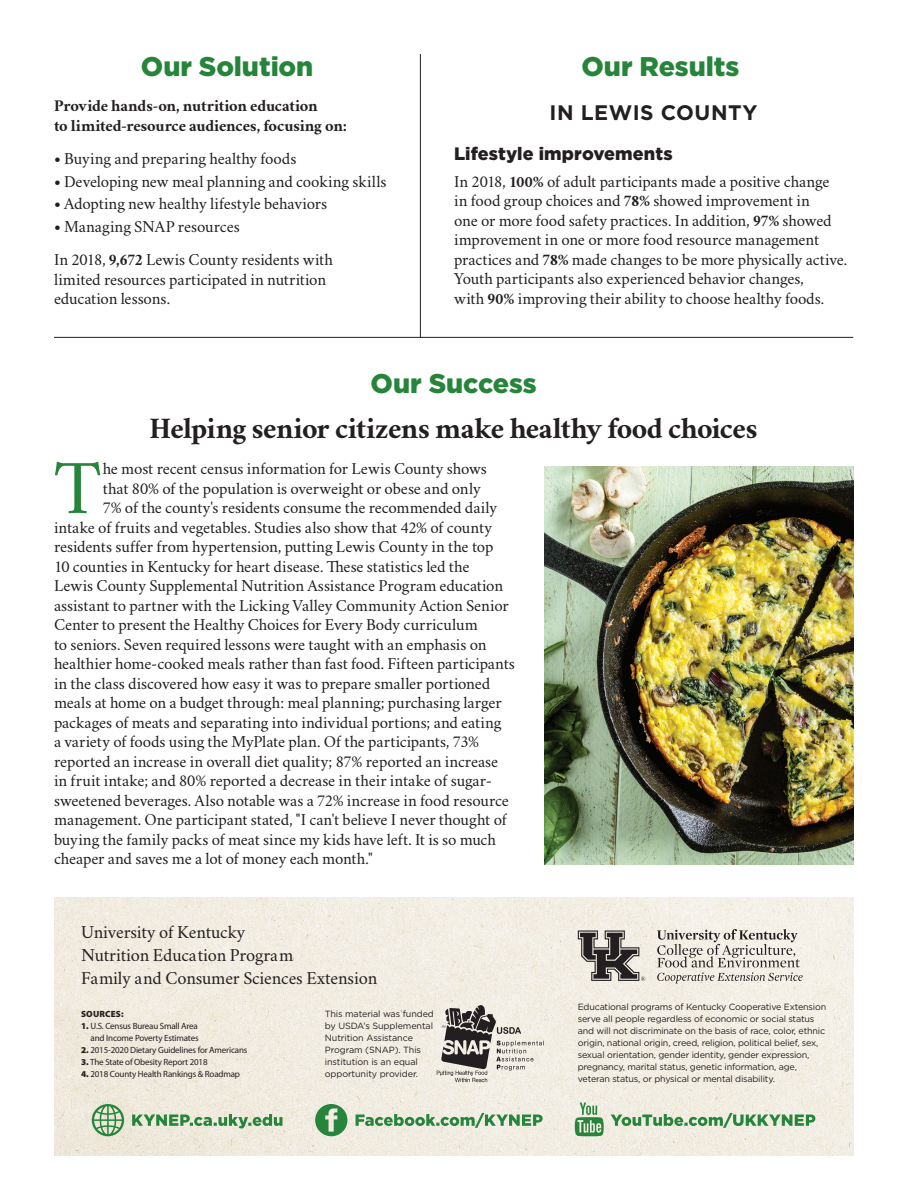
<style>
.page{position:relative;width:918px;height:1188px;background:#fff}
.page>*{position:absolute;margin:0;border:0;box-sizing:border-box;transform-origin:0 0}
.Body{font:75.45px "Crimson";color:#26853b}
.Headline{font:700 30px "Crimson";letter-spacing:-.02em;color:#231f20}
.Section_Heading{font:900 27px "Gotham";color:#26853b}
.Body_Front{font:700 21px "Gotham";letter-spacing:.025em;color:#231f20}
.Body-2{font:18px "Crimson";letter-spacing:-.01em;color:#231f20}
.Subhead{font:900 18px "Gotham";letter-spacing:.005em;color:#231f20}
.Body-3{font:16.5px "Crimson";letter-spacing:-.01em;color:#231f20}
.Body_Front-2{font:16.5px/19.5px "Crimson";letter-spacing:-.01em;color:#231f20}
.Body_Front-3{font:700 16.5px/19.5px "Crimson";letter-spacing:-.01em;color:#231f20}
.t1{font:9px/12px "Gotham";letter-spacing:-.02em;color:#231f20}
.Sources{font:9px/12px "Myriad Pro";letter-spacing:-.02em;color:#231f20;text-align:right}
.Sources-2{font:900 9px "Myriad Pro";letter-spacing:.02em;color:#231f20}
.s1{font-weight:700}
.s2{font-weight:900}
</style>
<div class="page">
<img style="left:54px;top:897px;width:799px;height:259px">
<hr style="left:420px;top:54px;width:1px;height:283px;background:#231f20">
<hr style="left:54px;top:337px;width:799px;height:1px;background:#231f20">
<svg style="left:578px;top:931px;width:67px;height:50px;background:#8c8883"></svg>
<svg style="left:657px;top:929px;width:146px;height:54px;background:#cdc9c1"></svg>
<svg style="left:437px;top:1005px;width:107px;height:77px;background:#b7b3ac"></svg>
<svg style="left:315px;top:1104px;width:32px;height:32px"></svg>
<svg style="left:356px;top:1113px;width:187px;height:15px;background:#a1c4a0"></svg>
<svg style="left:92px;top:1104px;width:32px;height:32px"></svg>
<svg style="left:132px;top:1114px;width:150px;height:14px;background:#9bbf99"></svg>
<svg style="left:611px;top:1113px;width:204px;height:15px;background:#a2c4a0"></svg>
<svg style="left:575px;top:1103px;width:29px;height:33px"></svg>
<img style="left:544px;top:466px;width:309px;height:398px">
<p class="Section_Heading" style="left:141px;top:47px;width:174px">Our Solution</p>
<p class="Section_Heading" style="left:581px;top:47px;width:159px">Our Results</p>
<p class="Body_Front-3" style="left:54px;top:96px;width:295px">Provide hands-on, nutrition education<br>to limited-resource audiences, focusing on:</p>
<p class="Body_Front-2" style="left:54px;top:148px;width:244px"><span class="s1">•</span> Buying and preparing healthy foods</p>
<p class="Body_Front-2" style="left:54px;top:170px;width:334px"><span class="s1">•</span> Developing new meal planning and cooking skills</p>
<p class="Body_Front-2" style="left:54px;top:193px;width:275px"><span class="s1">•</span> Adopting new healthy lifestyle behaviors</p>
<p class="Body_Front-2" style="left:54px;top:216px;width:187px"><span class="s1">•</span> Managing SNAP resources</p>
<p class="Body_Front-2" style="left:54px;top:249px;width:281px">In 2018, <span class="s1">9,672</span> Lewis County residents with limited resources participated in nutrition education lessons.</p>
<p class="Body_Front" style="left:550px;top:99px;width:210px">IN LEWIS COUNTY</p>
<p class="Subhead" style="left:454px;top:142px;width:220px">Lifestyle improvements</p>
<p class="Body_Front-2" style="left:454px;top:170px;width:395px">In 2018, <span class="s1">100%</span> of adult participants made a positive change<br>in food group choices and <span class="s1">78%</span> showed improvement in<br>one or more food safety practices. In addition, <span class="s1">97%</span> showed improvement in one or more food resource management practices and <span class="s1">78%</span> made changes to be more physically active.<br>Youth participants also experienced behavior changes,<br>with <span class="s1">90%</span> improving their ability to choose healthy foods.</p>
<p class="Section_Heading" style="left:371px;top:364px;width:167px">Our Success</p>
<p class="Headline" style="left:150px;top:406px;width:609px">Helping senior citizens make healthy food choices</p>
<p class="Body" style="left:54px;top:437px;width:49px">T</p>
<p class="Body-3" style="left:103px;top:457px;width:386px">he most recent census information for Lewis County shows</p>
<p class="Body-3" style="left:103px;top:477px;width:380px">that 80% of the population is overweight or obese and only</p>
<p class="Body-3" style="left:103px;top:496px;width:396px">7% of the county's residents consume the recommended daily</p>
<p class="Body-3" style="left:54px;top:516px;width:440px">intake of fruits and vegetables. Studies also show that 42% of county</p>
<p class="Body-3" style="left:54px;top:535px;width:441px">residents suffer from hypertension, putting Lewis County in the top</p>
<p class="Body-3" style="left:54px;top:555px;width:417px">10 counties in Kentucky for heart disease. These statistics led the</p>
<p class="Body-3" style="left:54px;top:574px;width:451px">Lewis County Supplemental Nutrition Assistance Program education</p>
<p class="Body-3" style="left:54px;top:594px;width:456px">assistant to partner with the Licking Valley Community Action Senior</p>
<p class="Body-3" style="left:54px;top:613px;width:425px">Center to present the Healthy Choices for Every Body curriculum</p>
<p class="Body-3" style="left:54px;top:633px;width:434px">to seniors. Seven required lessons were taught with an emphasis on</p>
<p class="Body-3" style="left:54px;top:652px;width:463px">healthier home-cooked meals rather than fast food. Fifteen participants</p>
<p class="Body-3" style="left:54px;top:672px;width:438px">in the class discovered how easy it was to prepare smaller portioned</p>
<p class="Body-3" style="left:54px;top:691px;width:449px">meals at home on a budget through: meal planning; purchasing larger</p>
<p class="Body-3" style="left:54px;top:711px;width:449px">packages of meats and separating into individual portions; and eating</p>
<p class="Body-3" style="left:54px;top:730px;width:427px">a variety of foods using the MyPlate plan. Of the participants, 73%</p>
<p class="Body-3" style="left:54px;top:750px;width:446px">reported an increase in overall diet quality; 87% reported an increase</p>
<p class="Body-3" style="left:54px;top:769px;width:440px">in fruit intake; and 80% reported a decrease in their intake of sugar-</p>
<p class="Body-3" style="left:54px;top:789px;width:457px">sweetened beverages. Also notable was a 72% increase in food resource</p>
<p class="Body-3" style="left:54px;top:808px;width:454px">management. One participant stated, "I can't believe I never thought of</p>
<p class="Body-3" style="left:54px;top:828px;width:444px">buying the family packs of meat since my kids have left. It is so much</p>
<p class="Body-3" style="left:54px;top:847px;width:320px">cheaper and saves me a lot of money each month."</p>
<p class="Body-2" style="left:81px;top:920px;width:166px">University of Kentucky</p>
<p class="Body-2" style="left:81px;top:943px;width:214px">Nutrition Education Program</p>
<p class="Body-2" style="left:81px;top:966px;width:298px">Family and Consumer Sciences Extension</p>
<p class="Sources-2" style="left:81px;top:1009px;width:44px">SOURCES:</p>
<p class="Sources" style="left:81px;top:1020px;width:119px"><span class="s2">1.</span> U.S. Census Bureau Small Area and Income Poverty Estimates</p>
<p class="Sources" style="left:81px;top:1044px;width:168px"><span class="s2">2.</span> 2015-2020 Dietary Guidelines for Americans</p>
<p class="Sources" style="left:81px;top:1056px;width:128px"><span class="s2">3.</span> The State of Obesity Report 2018</p>
<p class="Sources" style="left:81px;top:1068px;width:161px"><span class="s2">4.</span> 2018 County Health Rankings &amp; Roadmap</p>
<p class="t1" style="left:325px;top:1008px;width:111px">This material was funded by USDA’s Supplemental<br>Nutrition Assistance<br>Program (SNAP). This institution is an equal opportunity provider.</p>
<p class="t1" style="left:578px;top:1001px;width:250px">Educational programs of Kentucky Cooperative Extension serve all people regardless of economic or social status and will not discriminate on the basis of race, color, ethnic origin, national origin, creed, religion, political belief, sex, sexual orientation, gender identity, gender expression, pregnancy, marital status, genetic information, age, veteran status, or physical or mental disability.</p>
</div>
